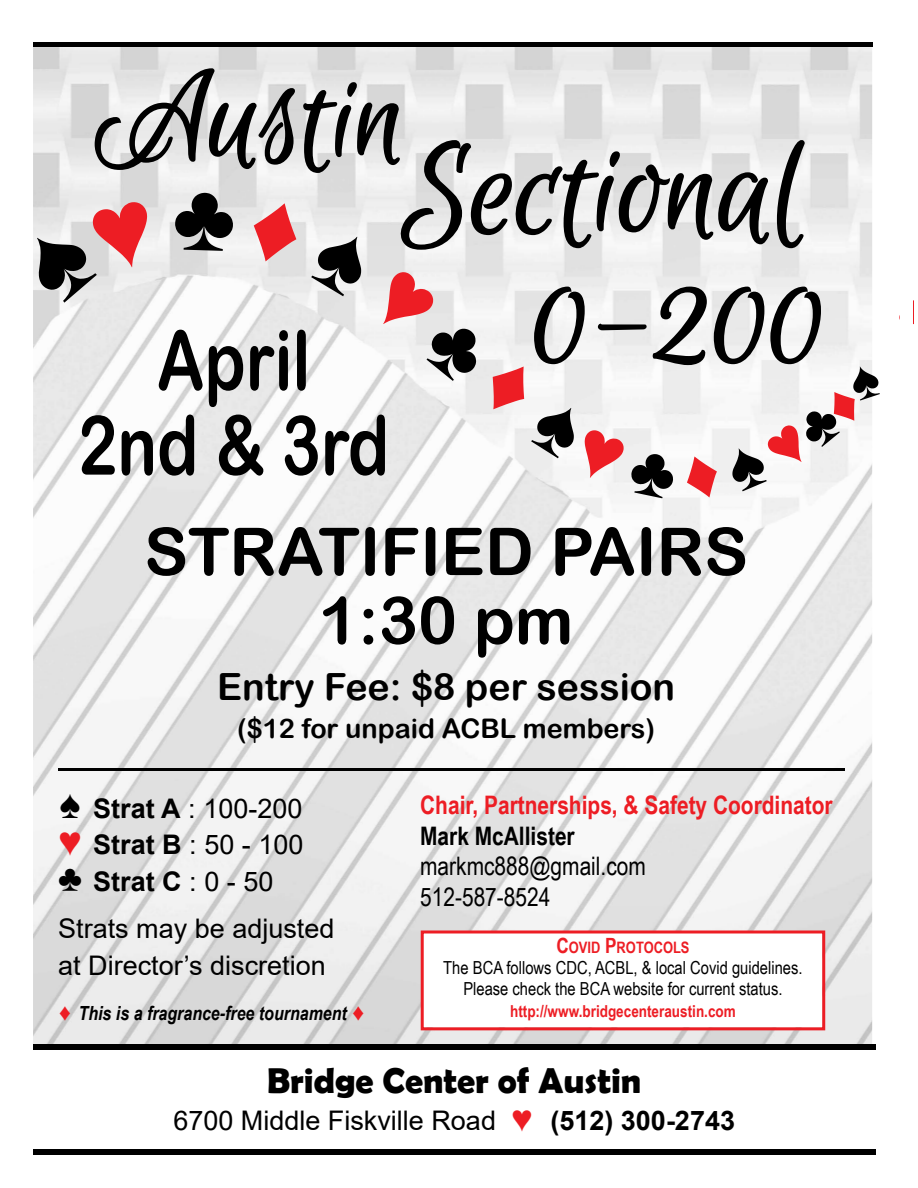
<style>
.page{position:relative;width:918px;height:1188px;background:#fff}
.page>*{position:absolute;margin:0;border:0;box-sizing:border-box;transform-origin:0 0}
.t1{font:144px "Euphoria Script";color:#000}
.t2{font:135px "Euphoria Script";color:#000}
.t3{font:82.5px/84.9px "Arial Rounded MT Bold";color:#000;text-align:center;scale:.8 1}
.t4{font:66px/68.7px "Arial Rounded MT Bold";color:#000;text-align:center}
.t5{font:37.5px "Arial Rounded MT Bold";color:#000}
.t6{font:700 36px "Berlin Sans FB Demi";color:#000}
.t7{font:27px/36.6px "Arial";color:#000;text-align:justify}
.t8{font:27px "Arial Rounded MT Bold";color:#000}
.t9{font:700 27px "Arial";color:#000}
.t10{font:700 25.5px "Arial Narrow";color:#ed1d24}
.t11{font:25.5px/30.6px "Arial Narrow";color:#000}
.t12{font:700 25.5px "Arial Narrow";color:#000}
.t13{font:italic 700 19.5px "Arial Narrow";color:#000}
.t14{font:18px/21px "Arial Narrow";color:#000;text-align:center}
.t15{font:700 16.5px "Arial Narrow";color:#ed1d24}
.t16{font:700 15.75px "Arial Narrow";color:#ed1d24}
.s1{font-weight:700}
.s2{font-size:21px}
</style>
<div class="page">
<img style="left:33px;top:47px;width:839px;height:997px">
<hr style="left:33px;top:43px;width:839px;height:4px;background:#000">
<svg style="left:732px;top:367px;width:148px;height:124px"></svg>
<svg style="left:687px;top:456px;width:30px;height:42px"></svg>
<svg style="left:631px;top:454px;width:42px;height:44px"></svg>
<svg style="left:585px;top:430px;width:39px;height:48px"></svg>
<svg style="left:531px;top:408px;width:43px;height:50px"></svg>
<svg style="left:493px;top:367px;width:31px;height:42px"></svg>
<svg style="left:383px;top:272px;width:93px;height:109px"></svg>
<svg style="left:311px;top:237px;width:50px;height:59px"></svg>
<svg style="left:254px;top:203px;width:42px;height:58px"></svg>
<svg style="left:175px;top:193px;width:58px;height:58px;background:#616161"></svg>
<svg style="left:37px;top:202px;width:110px;height:101px;background:#c09b9c"></svg>
<hr style="left:58px;top:768px;width:786px;height:3px;background:#000">
<div style="left:424px;top:933px;width:398px;height:94px;background:#fff"></div>
<div style="left:421px;top:930px;width:404px;height:100px;border:3px solid #ed1d24"></div>
<div style="left:33px;top:1044px;width:842px;height:6px;background:#000"></div>
<div style="left:33px;top:1149px;width:842px;height:6px;background:#000"></div>
<svg style="left:61px;top:793px;width:19px;height:24px"></svg>
<svg style="left:60px;top:832px;width:20px;height:24px"></svg>
<svg style="left:59px;top:868px;width:22px;height:23px"></svg>
<svg style="left:60px;top:1006px;width:10px;height:15px"></svg>
<svg style="left:353px;top:1006px;width:10px;height:15px"></svg>
<h2 class="t2" style="left:96px;top:47px;width:311px">Austin</h2>
<h1 class="t1" style="left:402px;top:114px;width:403px">Sectional</h1>
<h3 class="t3" style="left:78px;top:317px;width:390px">April<br>2nd &amp; 3rd</h3>
<h1 class="t1" style="left:535px;top:246px;width:294px">0-200</h1>
<h3 class="t4" style="left:144px;top:516px;width:605px">STRATIFIED PAIRS<br>1:30 pm</h3>
<h3 class="t5" style="left:217px;top:665px;width:460px">Entry Fee: $8 per session</h3>
<p class="t8" style="left:237px;top:712px;width:419px">($12 for unpaid ACBL members)</p>
<p class="t7" style="left:93px;top:790px;width:212px"><span class="s1">Strat A</span> : 100-200<br><span class="s1">Strat B</span> : 50 - 100<br><span class="s1">Strat C</span> : 0 - 50</p>
<p class="t7" style="left:58px;top:911px;width:278px">Strats may be adjusted at Director’s discretion</p>
<p class="t13" style="left:79px;top:999px;width:270px">This is a fragrance-free tournament</p>
<p class="t10" style="left:420px;top:786px;width:414px">Chair, Partnerships, &amp; Safety Coordinator</p>
<p class="t12" style="left:420px;top:817px;width:156px">Mark McAllister</p>
<p class="t11" style="left:420px;top:850px;width:227px">markmc888@gmail.com<br>512-587-8524</p>
<p class="t16" style="left:556px;top:936px;width:135px"><span class="s2">C</span>OVID <span class="s2">P</span>ROTOCOLS</p>
<p class="t14" style="left:443px;top:957px;width:361px">The BCA follows CDC, ACBL, &amp; local Covid guidelines.<br>Please check the BCA website for current status.</p>
<p class="t15" style="left:510px;top:999px;width:227px">http://www.bridgecenteraustin.com</p>
<h3 class="t6" style="left:267px;top:1060px;width:376px">Bridge Center of Austin</h3>
<p class="t7" style="left:173px;top:1102px;width:324px">6700 Middle Fiskville Road</p>
<p class="t9" style="left:550px;top:1102px;width:186px">(512) 300-2743</p>
</div>
